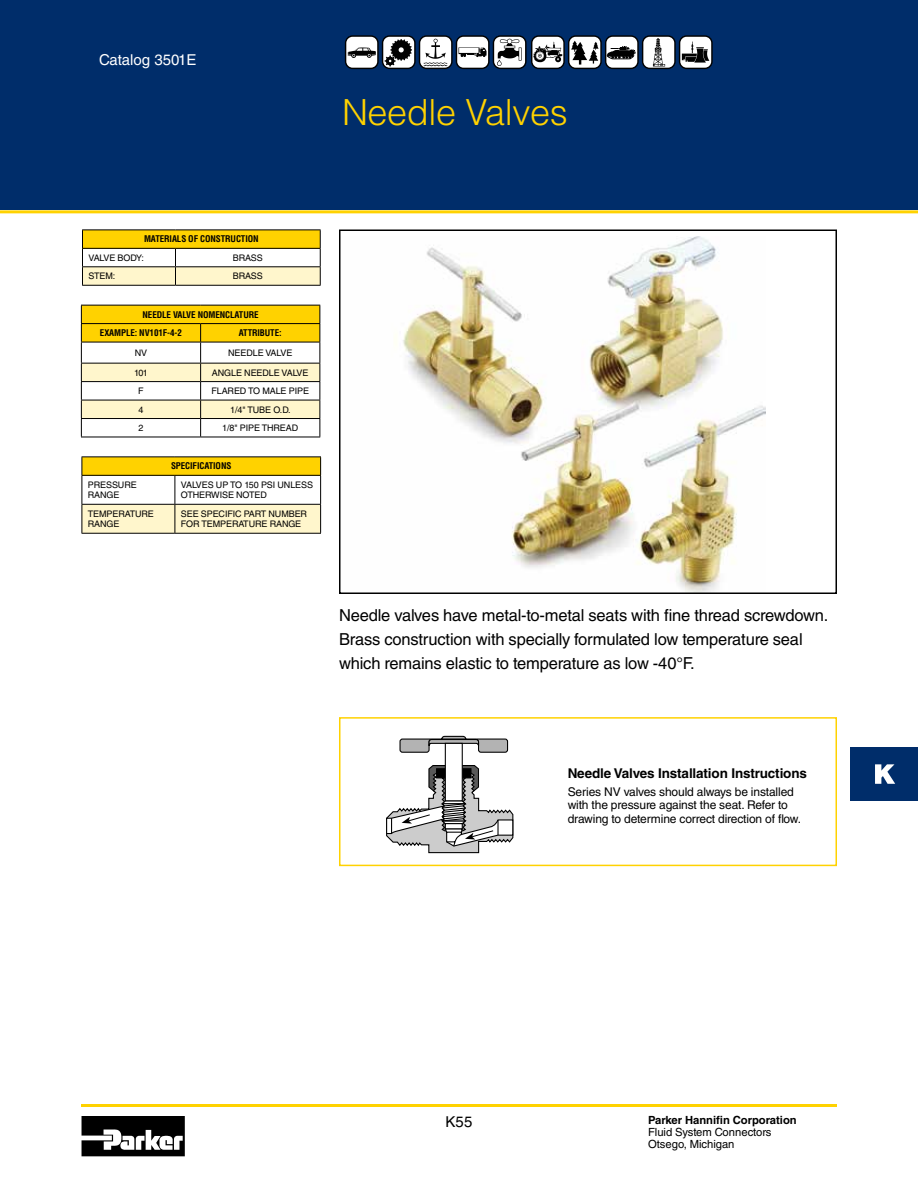
<style>
.page{position:relative;width:918px;height:1188px;background:#fff}
.page>*{position:absolute;margin:0;border:0;box-sizing:border-box;transform-origin:0 0}
.t1{font:300 36px "Helvetica LT Std";letter-spacing:-.01em;color:#ffd200}
.t2{font:16.5px/24px "Helvetica LT Std";letter-spacing:-.01em;color:#000}
.t3{font:15px "Helvetica LT Std";color:#fff}
.t4{font:15px "Helvetica LT Std";color:#000}
.t5{font:700 13.5px "Helvetica LT Std";letter-spacing:-.01em;color:#000}
.t6{font:12px/13.5px "Helvetica LT Std";letter-spacing:-.01em;color:#000}
.t7{font:11.25px/12px "Helvetica LT Std";color:#000}
.t8{font:700 11.25px "Helvetica LT Std";color:#000}
.t9{font:9px/10.5px "Helvetica LT Std";letter-spacing:-.01em;color:#000}
.t10{font:700 condensed 9px/18.5px "Helvetica LT Std";letter-spacing:-.01em;color:#000}
</style>
<div class="page">
<hr style="left:81px;top:1104px;width:756px;height:3px;background:#ffd200">
<svg style="left:82px;top:1116px;width:103px;height:40px"></svg>
<div style="left:850px;top:747px;width:68px;height:54px;background:#002d6a"></div>
<svg style="left:875px;top:764px;width:20px;height:20px"></svg>
<div style="left:0;top:0;width:918px;height:210px;background:#002d6a"></div>
<hr style="left:0;top:210px;width:918px;height:3px;background:#ffd200">
<div style="left:346px;top:36px;width:32px;height:32px;background:#fff;border-radius:7px"></div>
<div style="left:345px;top:35px;width:34px;height:34px;border:1px solid #010101;border-radius:7px"></div>
<svg style="left:348px;top:48px;width:28px;height:10px"></svg>
<div style="left:383px;top:36px;width:32px;height:32px;background:#fff;border-radius:7px"></div>
<div style="left:382px;top:35px;width:34px;height:34px;border:1px solid #010101;border-radius:7px"></div>
<svg style="left:385px;top:39px;width:27px;height:28px"></svg>
<div style="left:420px;top:36px;width:32px;height:32px;background:#fff;border-radius:7px"></div>
<div style="left:419px;top:35px;width:34px;height:34px;border:1px solid #030303;border-radius:7px"></div>
<svg style="left:424px;top:39px;width:23px;height:27px"></svg>
<div style="left:456px;top:36px;width:33px;height:32px;background:#fff;border-radius:7px"></div>
<div style="left:456px;top:35px;width:34px;height:34px;border:1px solid #010101;border-radius:7px"></div>
<svg style="left:459px;top:47px;width:28px;height:10px"></svg>
<div style="left:493px;top:36px;width:33px;height:32px;background:#fff;border-radius:7px"></div>
<div style="left:493px;top:35px;width:34px;height:34px;border:1px solid #010101;border-radius:7px"></div>
<svg style="left:497px;top:39px;width:25px;height:27px"></svg>
<div style="left:532px;top:36px;width:32px;height:32px;background:#fff;border-radius:7px"></div>
<div style="left:531px;top:35px;width:34px;height:34px;border:1px solid #010101;border-radius:7px"></div>
<svg style="left:533px;top:42px;width:29px;height:20px"></svg>
<div style="left:569px;top:36px;width:32px;height:32px;background:#fff;border-radius:7px"></div>
<div style="left:568px;top:35px;width:34px;height:34px;border:1px solid #010101;border-radius:7px"></div>
<svg style="left:571px;top:41px;width:28px;height:24px"></svg>
<div style="left:606px;top:36px;width:32px;height:32px;background:#fff;border-radius:7px"></div>
<div style="left:605px;top:35px;width:34px;height:34px;border:1px solid #010101;border-radius:7px"></div>
<svg style="left:607px;top:46px;width:29px;height:14px"></svg>
<div style="left:643px;top:36px;width:32px;height:32px;background:#fff;border-radius:7px"></div>
<div style="left:642px;top:35px;width:34px;height:34px;border:1px solid #010101;border-radius:7px"></div>
<svg style="left:653px;top:38px;width:12px;height:28px"></svg>
<div style="left:680px;top:36px;width:32px;height:32px;background:#fff;border-radius:7px"></div>
<div style="left:679px;top:35px;width:34px;height:34px;border:1px solid #010101;border-radius:7px"></div>
<svg style="left:682px;top:42px;width:27px;height:21px"></svg>
<img style="left:403px;top:236px;width:363px;height:355px">
<div style="left:339px;top:230px;width:498px;height:364px;border:2px solid #000"></div>
<svg style="left:82px;top:230px;width:239px;height:55px"></svg>
<hr style="left:82px;top:285px;width:94px;height:1px;background:#000">
<hr style="left:176px;top:285px;width:145px;height:1px;background:#000">
<svg style="left:81px;top:305px;width:240px;height:132px"></svg>
<hr style="left:81px;top:437px;width:120px;height:1px;background:#000">
<hr style="left:201px;top:437px;width:119px;height:1px;background:#000">
<hr style="left:82px;top:456px;width:93px;height:1px;background:#000">
<hr style="left:175px;top:456px;width:146px;height:1px;background:#000">
<svg style="left:82px;top:457px;width:239px;height:76px"></svg>
<hr style="left:82px;top:533px;width:93px;height:1px;background:#000">
<hr style="left:175px;top:533px;width:146px;height:1px;background:#000">
<svg style="left:386px;top:735px;width:128px;height:119px"></svg>
<div style="left:339px;top:717px;width:498px;height:149px;border:2px solid #ffd200"></div>
<h3 class="t3" style="left:99px;top:51px;width:99px">Catalog 3501E</h3>
<h1 class="t1" style="left:342px;top:90px;width:227px">Needle Valves</h1>
<p class="t10" style="left:144px;top:230px;width:67px">MATERIALS OF CONST</p>
<p class="t10" style="left:225px;top:230px;width:29px">RUCTION</p>
<p class="t9" style="left:89px;top:252px;width:12px">Valve</p>
<p class="t9" style="left:118px;top:252px;width:28px">Body:</p>
<p class="t9" style="left:233px;top:252px;width:20px">Brass</p>
<p class="t9" style="left:89px;top:271px;width:13px">Stem</p>
<p class="t9" style="left:113px;top:271px;width:4px">:</p>
<p class="t9" style="left:233px;top:271px;width:20px">Brass</p>
<p class="t10" style="left:100px;top:305px;width:160px;text-indent:43px">NEEDLE VALVE NOMENCLATURE<br>EXAMPLE: NV101F-4-2</p>
<p class="t10" style="left:239px;top:323px;width:44px">ATTRIBUTE:</p>
<p class="t9" style="left:135px;top:347px;width:12px">nv</p>
<p class="t9" style="left:228px;top:347px;width:7px">Needle</p>
<p class="t9" style="left:265px;top:347px;width:12px">Valve</p>
<p class="t9" style="left:134px;top:367px;width:15px">101</p>
<p class="t9" style="left:212px;top:367px;width:40px">Angle Needle</p>
<p class="t9" style="left:282px;top:367px;width:12px">Valve</p>
<p class="t9" style="left:138px;top:386px;width:4px">f</p>
<p class="t9" style="left:211px;top:386px;width:65px">Flared to Male</p>
<p class="t9" style="left:289px;top:386px;width:12px">Pipe</p>
<p class="t9" style="left:138px;top:404px;width:7px">4</p>
<p class="t9" style="left:230px;top:404px;width:62px">1/4" Tube O.D.</p>
<p class="t9" style="left:138px;top:423px;width:7px">2</p>
<p class="t9" style="left:222px;top:423px;width:29px">1/8" Pipe</p>
<p class="t9" style="left:262px;top:423px;width:25px">Th read</p>
<p class="t10" style="left:171px;top:457px;width:51px">SPECIFICATIONS</p>
<p class="t9" style="left:88px;top:479px;width:19px">Press</p>
<p class="t9" style="left:88px;top:479px;width:49px;text-indent:30px">ure<br>Range</p>
<p class="t9" style="left:181px;top:479px;width:12px">Valves</p>
<p class="t9" style="left:216px;top:479px;width:81px">up to 150 PSI unless</p>
<p class="t9" style="left:181px;top:490px;width:7px">othe</p>
<p class="t9" style="left:205px;top:490px;width:13px">rwise</p>
<p class="t9" style="left:236px;top:490px;width:14px">noted</p>
<p class="t9" style="left:88px;top:508px;width:13px">Tempe</p>
<p class="t9" style="left:118px;top:508px;width:36px">rature</p>
<p class="t9" style="left:88px;top:519px;width:32px">Range</p>
<p class="t9" style="left:181px;top:508px;width:27px">See specific</p>
<p class="t9" style="left:244px;top:508px;width:45px">part numbe</p>
<p class="t9" style="left:301px;top:508px;width:8px">r</p>
<p class="t9" style="left:181px;top:519px;width:28px">fo r tempe</p>
<p class="t9" style="left:232px;top:519px;width:70px">rature range</p>
<h2 class="t2" style="left:339px;top:603px;width:491px">Needle valves have metal-to-metal seats with fine thread screwdown.<br>Brass construction with specially formulated low temperature seal which remains elastic to temperature as low -40°F.</h2>
<h3 class="t5" style="left:568px;top:765px;width:241px">Needle Valves Installation Instructions</h3>
<h3 class="t6" style="left:568px;top:785px;width:235px">Series NV valves should always be installed with the pressure against the seat. Refer to drawing to determine correct direction of flow.</h3>
<h3 class="t4" style="left:446px;top:1113px;width:28px">K55</h3>
<p class="t8" style="left:648px;top:1113px;width:150px">Parker Hannifin Corporation</p>
<p class="t7" style="left:648px;top:1126px;width:125px">Fluid System Connectors<br>Otsego, Michigan</p>
</div>
